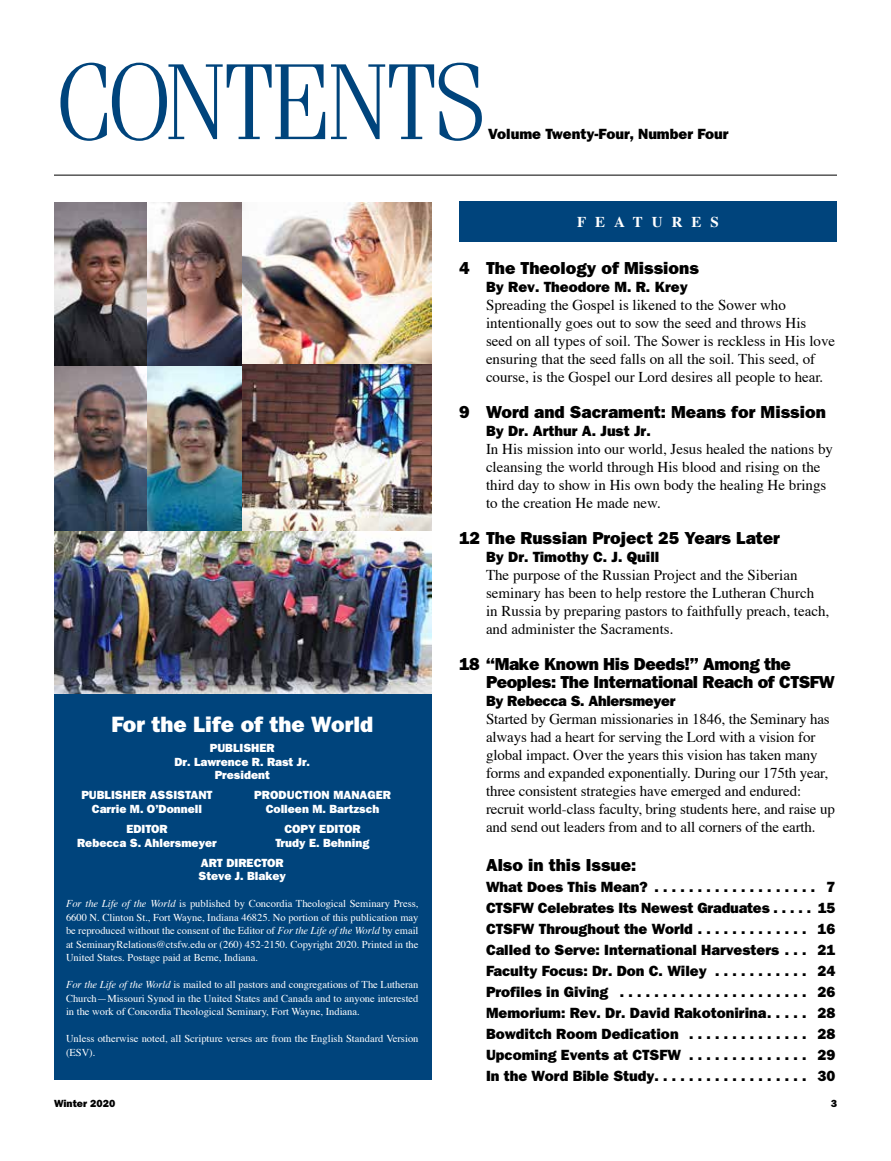
<style>
.page{position:relative;width:891px;height:1161px;background:#fff}
.page>*{position:absolute;margin:0;border:0;box-sizing:border-box;transform-origin:0 0}
.t1{font:300 108px "Fenice";letter-spacing:-.06em;color:#00447c}
.t2{font:800 22.5px "Tee Franklin";color:#fff}
.t3{font:800 17.7px "Tee Franklin";color:#000}
.t4{font:800 17.7px/18px "Tee Franklin";letter-spacing:-.02em;color:#000}
.t5{font:15px/18px "Times";color:#000}
.t6{font:800 15px "Tee Franklin";color:#000}
.t7{font:800 15px "Tee Franklin";letter-spacing:-.02em;color:#000}
.t8{font:700 15px "Times";letter-spacing:.6em;color:#fff}
.t9{font:800 12px/13.5px "Tee Franklin";color:#fff;text-align:center}
.t10{font:10.5px/13.5px "Times";color:#fff;text-align:justify}
.t11{font:800 10.5px "Tee Franklin";color:#000}
.s1{font-style:italic}
</style>
<div class="page">
<img style="left:54px;top:202px;width:378px;height:492px">
<hr style="left:54px;top:175px;width:783px;height:1px;background:#000">
<div style="left:459px;top:201px;width:378px;height:41px;background:#00447c"></div>
<div style="left:54px;top:694px;width:378px;height:386px;background:#00447c"></div>
<h1 class="t1" style="left:54px;top:39px;width:436px">CONTENTS</h1>
<p class="t6" style="left:488px;top:125px;width:242px">Volume Twenty-Four, Number Four</p>
<h2 class="t2" style="left:111px;top:711px;width:263px">For the Life of the World</h2>
<p class="t9" style="left:174px;top:741px;width:137px">PUBLISHER<br>Dr. Lawrence R. Rast Jr.<br>President</p>
<p class="t9" style="left:81px;top:788px;width:133px">PUBLISHER ASSISTANT</p>
<p class="t9" style="left:254px;top:788px;width:138px">PRODUCTION MANAGER</p>
<p class="t9" style="left:92px;top:802px;width:112px">Carrie M. O’Donnell</p>
<p class="t9" style="left:266px;top:802px;width:115px">Colleen M. Bartzsch</p>
<p class="t9" style="left:126px;top:822px;width:43px">EDITOR</p>
<p class="t9" style="left:284px;top:822px;width:78px">COPY EDITOR</p>
<p class="t9" style="left:77px;top:836px;width:141px">Rebecca S. Ahlersmeyer</p>
<p class="t9" style="left:201px;top:832px;width:170px;line-height:20.2px;text-align:left;text-indent:75px">Trudy E. Behning<br>ART DIRECTOR</p>
<p class="t9" style="left:198px;top:869px;width:89px">Steve J. Blakey</p>
<p class="t10" style="left:66px;top:896px;width:354px"><span class="s1">For the Life of the World</span> is published by Concordia Theological Seminary Press, 6600 N. Clinton St., Fort Wayne, Indiana 46825. No portion of this publication may be reproduced without the consent of the Editor of <span class="s1">For the Life of the World</span> by email at SeminaryRelations@ctsfw.edu or (260) 452-2150. Copyright 2020. Printed in the United States. Postage paid at Berne, Indiana.</p>
<p class="t10" style="left:66px;top:977px;width:354px"><span class="s1">For the Life of the World</span> is mailed to all pastors and congregations of The Lutheran Church—Missouri Synod in the United States and Canada and to anyone interested in the work of Concordia Theological Seminary, Fort Wayne, Indiana.</p>
<p class="t10" style="left:66px;top:1031px;width:354px">Unless otherwise noted, all Scripture verses are from the English Standard Version (ESV).</p>
<p class="t8" style="left:577px;top:208px;width:143px">FEATURES</p>
<p class="t3" style="left:459px;top:258px;width:241px">4 The Theology of Missions</p>
<p class="t6" style="left:486px;top:278px;width:203px">By Rev. Theodore M. R. Krey</p>
<p class="t5" style="left:486px;top:295px;width:351px">Spreading the Gospel is likened to the Sower who intentionally goes out to sow the seed and throws His seed on all types of soil. The Sower is reckless in His love ensuring that the seed falls on all the soil. This seed, of course, is the Gospel our Lord desires all people to hear.</p>
<p class="t3" style="left:459px;top:402px;width:368px">9 Word and Sacrament: Means for Mission</p>
<p class="t6" style="left:486px;top:422px;width:166px">By Dr. Arthur A. Just Jr.</p>
<p class="t5" style="left:486px;top:439px;width:349px">In His mission into our world, Jesus healed the nations by cleansing the world through His blood and rising on the third day to show in His own body the healing He brings to the creation He made new.</p>
<p class="t3" style="left:459px;top:528px;width:322px">12 The Russian Project 25 Years Later</p>
<p class="t6" style="left:486px;top:548px;width:175px">By Dr. Timothy C. J. Quill</p>
<p class="t5" style="left:486px;top:565px;width:345px">The purpose of the Russian Project and the Siberian seminary has been to help restore the Lutheran Church in Russia by preparing pastors to faithfully preach, teach, and administer the Sacraments.</p>
<p class="t4" style="left:486px;top:655px;width:350px;text-indent:-27px">18 “Make Known His Deeds!” Among the<br>Peoples: The International Reach of CTSFW</p>
<p class="t7" style="left:486px;top:692px;width:191px">By Rebecca S. Ahlersmeyer</p>
<p class="t5" style="left:486px;top:709px;width:350px">Started by German missionaries in 1846, the Seminary has always had a heart for serving the Lord with a vision for global impact. Over the years this vision has taken many forms and expanded exponentially. During our 175th year, three consistent strategies have emerged and endured: recruit world-class faculty, bring students here, and raise up and send out leaders from and to all corners of the earth.</p>
<p class="t3" style="left:486px;top:855px;width:152px">Also in this Issue:</p>
<p class="t6" style="left:486px;top:878px;width:167px">What Does This Mean? ....................</p>
<p class="t6" style="left:826px;top:878px;width:10px">7</p>
<p class="t6" style="left:486px;top:899px;width:293px">CTSFW Celebrates Its Newest Graduates .....</p>
<p class="t6" style="left:818px;top:899px;width:19px">15</p>
<p class="t6" style="left:486px;top:920px;width:213px">CTSFW Throughout the World ..............</p>
<p class="t6" style="left:818px;top:920px;width:19px">16</p>
<p class="t6" style="left:486px;top:941px;width:298px">Called to Serve: International Harvesters ....</p>
<p class="t6" style="left:818px;top:941px;width:19px">21</p>
<p class="t6" style="left:486px;top:962px;width:235px">Faculty Focus: Dr. Don C. Wiley ...........</p>
<p class="t6" style="left:818px;top:962px;width:19px">24</p>
<p class="t6" style="left:486px;top:983px;width:133px">Profiles in Giving .......................</p>
<p class="t6" style="left:818px;top:983px;width:19px">26</p>
<p class="t6" style="left:486px;top:1004px;width:287px">Memorium: Rev. Dr. David Rakotonirina .....</p>
<p class="t6" style="left:818px;top:1004px;width:19px">28</p>
<p class="t6" style="left:486px;top:1025px;width:203px">Bowditch Room Dedication ...............</p>
<p class="t6" style="left:818px;top:1025px;width:19px">28</p>
<p class="t6" style="left:486px;top:1046px;width:201px">Upcoming Events at CTSFW ...............</p>
<p class="t6" style="left:818px;top:1046px;width:19px">29</p>
<p class="t6" style="left:486px;top:1067px;width:174px">In the Word Bible Study ..................</p>
<p class="t6" style="left:818px;top:1067px;width:19px">30</p>
<p class="t11" style="left:54px;top:1097px;width:63px">Winter 2020</p>
<p class="t11" style="left:831px;top:1097px;width:8px">3</p>
</div>
